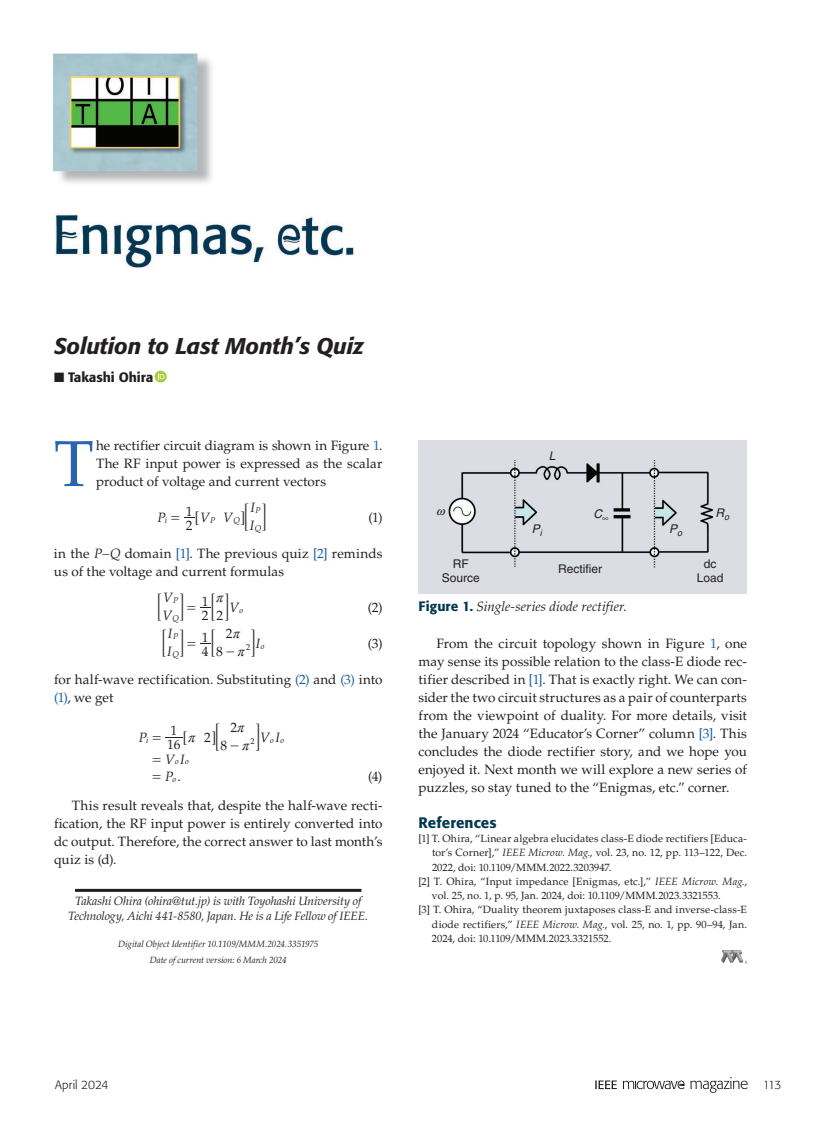
<style>
.page{position:relative;width:837px;height:1134px;background:#fff}
.page>*{position:absolute;margin:0;border:0;box-sizing:border-box;transform-origin:0 0}
.t1{font:64.95px "Palatino LT Std";color:#2865b1}
.t2{font:italic 500 22.5px "Formata";letter-spacing:-.005em;color:#231f20}
.t3{font:500 15px "Formata";letter-spacing:.005em;color:#013752}
.t4{font:13.5px/18px "Palatino LT Std";letter-spacing:.005em;color:#231f20;text-align:justify}
.t5{font:italic 13.5px/17.5px "Palatino LT Std";letter-spacing:.005em;color:#231f20}
.t6{font:13.5px "MM Variable B";color:#231f20;scale:1.04 1}
.t7{font:500 13.5px "Formata";letter-spacing:-.005em;color:#231f20}
.t8{font:13.5px "MM Times Roman";color:#231f20}
.t9{font:13.35px "MM Variable B";color:#231f20;scale:1.05 1}
.t10{font:italic 12px/15px "Palatino LT Std";letter-spacing:-.01em;color:#231f20;text-align:center}
.t11{font:12px/14.4px "Helvetica";color:#231f20;text-align:center}
.t12{font:300 12px "Formata";letter-spacing:-.005em;color:#231f20}
.t13{font:italic 12px "Helvetica";color:#231f20}
.t14{font:italic 11.55px/17.5px "MM Greek";color:#231f20;text-align:center}
.t15{font:10.5px "Palatino LT Std";letter-spacing:.01em;color:#231f20}
.t16{font:italic 9px/15.6px "Palatino LT Std";letter-spacing:-.005em;color:#231f20;text-align:center}
.t17{font:italic 8.4px/17.5px "Palatino LT Std";color:#231f20}
.t18{font:8.4px "Palatino LT Std";color:#231f20}
.s1{color:#175d9e}
.s2{font-family:"MM Times Roman";font-style:normal}
.s3{font-family:"MM Variable B";font-style:normal;font-size:13.35px}
.s4{font-size:13.2px}
.s5{font-style:italic}
.s6{font-family:"Palatino LT Std";font-style:italic}
.s7{font-family:"MM Times Roman"}
.s8{font-family:"MM Variable B";font-size:13.2px}
.s9{font-family:"MM Variable B"}
.s10{font-family:"MM Variable B";font-style:normal}
.s11{font-family:"Palatino LT Std"}
.s12{font-family:"Formata";font-weight:500;font-style:normal;color:#013752}
</style>
<div class="page">
<svg style="left:595px;top:1081px;width:22px;height:8px"></svg>
<svg style="left:623px;top:1077px;width:125px;height:16px"></svg>
<svg style="left:165px;top:737px;width:18px;height:1px"></svg>
<img style="left:721px;top:951px;width:26px;height:12px">
<img style="left:52px;top:52px;width:303px;height:216px">
<svg style="left:155px;top:371px;width:12px;height:11px"></svg>
<svg style="left:158px;top:373px;width:7px;height:6px"></svg>
<hr style="left:75px;top:889px;width:286px;height:3px;background:#231f20">
<div style="left:418px;top:440px;width:329px;height:154px;background:#dbdde3"></div>
<img style="left:449px;top:460px;width:264px;height:108px">
<p class="t2" style="left:54px;top:332px;width:311px">Solution to Last Month’s Quiz</p>
<p class="t7" style="left:54px;top:369px;width:101px">■ Takashi Ohira</p>
<p class="t1" style="left:54px;top:426px;width:41px">T</p>
<p class="t4" style="left:96px;top:437px;width:288px">he rectifier circuit diagram is shown in Figure <span class="s1">1</span>.<br>The RF input power is expressed as the scalar product of voltage and current vectors</p>
<p class="t5" style="left:157px;top:509px;width:77px">P <span class="s2">=</span> <span class="s3">6</span>V V</p>
<p class="t5" style="left:250px;top:499px;width:6px">I</p>
<p class="t6" style="left:240px;top:508px;width:27px"><span class="s4">@</span>; E</p>
<p class="t4" style="left:368px;top:509px;width:16px">(1)</p>
<p class="t4" style="left:54px;top:545px;width:330px">in the <span class="s5">P–Q</span> domain <span class="s1">[1]</span>. The previous quiz <span class="s1">[2]</span> reminds us of the voltage and current formulas</p>
<p class="t5" style="left:162px;top:589px;width:12px">V<br>V</p>
<p class="t6" style="left:224px;top:598px;width:17px">E<span class="s6">V</span></p>
<p class="t4" style="left:186px;top:502px;width:8px">1</p>
<p class="t17" style="left:165px;top:512px;width:4px">i</p>
<p class="t17" style="left:210px;top:512px;width:7px">P</p>
<p class="t17" style="left:233px;top:512px;width:8px">Q</p>
<p class="t17" style="left:255px;top:502px;width:8px">P<br>Q</p>
<p class="t4" style="left:186px;top:516px;width:8px">2</p>
<p class="t5" style="left:250px;top:517px;width:6px">I</p>
<p class="t6" style="left:179px;top:598px;width:18px">E<span class="s7">=</span></p>
<p class="t4" style="left:368px;top:599px;width:16px">(2)</p>
<p class="t6" style="left:157px;top:598px;width:7px">;</p>
<p class="t6" style="left:211px;top:598px;width:7px">;</p>
<p class="t17" style="left:172px;top:592px;width:8px">P<br>Q</p>
<p class="t14" style="left:216px;top:590px;width:9px">r</p>
<p class="t4" style="left:202px;top:592px;width:8px">1</p>
<p class="t4" style="left:217px;top:607px;width:8px">2</p>
<p class="t17" style="left:240px;top:602px;width:5px">o</p>
<p class="t4" style="left:202px;top:606px;width:8px">2</p>
<p class="t5" style="left:167px;top:625px;width:7px">I<br>I</p>
<p class="t6" style="left:250px;top:634px;width:12px">E<span class="s6">I</span></p>
<p class="t4" style="left:202px;top:628px;width:8px">1</p>
<p class="t4" style="left:216px;top:625px;width:20px;line-height:17.5px;text-align:center">2<br>8<span class="s7">-</span></p>
<p class="t6" style="left:179px;top:634px;width:18px">E<span class="s7">=</span></p>
<p class="t6" style="left:162px;top:634px;width:7px">;</p>
<p class="t6" style="left:211px;top:634px;width:7px">;</p>
<p class="t4" style="left:368px;top:635px;width:16px">(3)</p>
<p class="t4" style="left:54px;top:671px;width:330px">for half-wave rectification. Substituting <span class="s1">(2)</span> and <span class="s1">(3)</span> into <span class="s1">(1)</span>, we get</p>
<p class="t14" style="left:233px;top:626px;width:14px">r r</p>
<p class="t17" style="left:172px;top:628px;width:8px">P<br>Q</p>
<p class="t18" style="left:246px;top:642px;width:6px">2</p>
<p class="t17" style="left:261px;top:638px;width:5px">o</p>
<p class="t4" style="left:202px;top:642px;width:8px">4</p>
<p class="t4" style="left:170px;top:722px;width:8px">1</p>
<p class="t4" style="left:204px;top:728px;width:18px">2<span class="s8">@</span><span class="s9">;</span></p>
<p class="t4" style="left:221px;top:719px;width:20px;line-height:17.5px;text-align:center">2<br>8<span class="s7">-</span></p>
<p class="t5" style="left:139px;top:729px;width:24px">P <span class="s2">=</span></p>
<p class="t5" style="left:254px;top:729px;width:27px"><span class="s10">E</span>V I</p>
<p class="t5" style="left:152px;top:750px;width:34px"><span class="s2">=</span> V I</p>
<p class="t14" style="left:237px;top:720px;width:14px">r r</p>
<p class="t9" style="left:183px;top:729px;width:7px">6</p>
<p class="t4" style="left:72px;top:762px;width:312px;line-height:29px;text-align:right">(4)<br>This result reveals that, despite the half-wave recti-</p>
<p class="t4" style="left:54px;top:815px;width:330px">fication, the RF input power is entirely converted into dc output. Therefore, the correct answer to last month’s quiz is (d).</p>
<p class="t17" style="left:146px;top:731px;width:4px">i</p>
<p class="t14" style="left:188px;top:730px;width:9px">r</p>
<p class="t18" style="left:250px;top:736px;width:6px">2</p>
<p class="t17" style="left:270px;top:731px;width:15px">o o</p>
<p class="t4" style="left:167px;top:736px;width:15px">16</p>
<p class="t17" style="left:172px;top:753px;width:18px;text-indent:3px">o o o</p>
<p class="t8" style="left:152px;top:770px;width:30px">= <span class="s6">P</span> <span class="s11">.</span></p>
<p class="t10" style="left:68px;top:894px;width:301px">Takashi Ohira (ohira@tut.jp) is with Toyohashi University of<br>Technology, Aichi 441-8580, Japan. He is a Life Fellow of IEEE.</p>
<p class="t16" style="left:118px;top:937px;width:202px">Digital Object Identifier 10.1109/MMM.2024.3351975<br>Date of current version: 6 March 2024</p>
<p class="t13" style="left:549px;top:448px;width:8px">L</p>
<p class="t13" style="left:594px;top:507px;width:17px">C∞</p>
<p class="t13" style="left:532px;top:522px;width:12px">P<sub>i</sub></p>
<p class="t13" style="left:669px;top:522px;width:15px">P<sub>o</sub></p>
<p class="t13" style="left:715px;top:506px;width:15px">R<sub>o</sub></p>
<p class="t11" style="left:442px;top:556px;width:40px">RF<br>Source</p>
<p class="t11" style="left:558px;top:562px;width:46px">Rectifier</p>
<p class="t11" style="left:697px;top:556px;width:28px">dc<br>Load</p>
<p class="t5" style="left:418px;top:598px;width:210px"><span class="s12">Figure 1.</span> Single-series diode rectifier.</p>
<p class="t4" style="left:419px;top:635px;width:330px;text-indent:18px">From the circuit topology shown in Figure <span class="s1">1</span>, one may sense its possible relation to the class-E diode rec&shy;tifier described in <span class="s1">[1]</span>. That is exactly right. We can con&shy;sider the two circuit structures as a pair of counterparts from the viewpoint of duality. For more details, visit the January 2024 “Educator’s Corner” column <span class="s1">[3]</span>. This concludes the diode rectifier story, and we hope you enjoyed it. Next month we will explore a new series of puzzles, so stay tuned to the “Enigmas, etc.” corner.</p>
<p class="t3" style="left:418px;top:813px;width:80px">References</p>
<p class="t15" style="left:418px;top:833px;width:330px">[1] T. Ohira, “Linear algebra elucidates class-E diode rectifiers [Educa-</p>
<p class="t15" style="left:432px;top:847px;width:316px">tor’s Corner],” <span class="s5">IEEE Microw. Mag.</span>, vol. 23, no. 12, pp. 113–122, Dec.</p>
<p class="t15" style="left:432px;top:861px;width:181px">2022, doi: 10.1109/MMM.2022.3203947.</p>
<p class="t15" style="left:418px;top:875px;width:330px">[2] T. Ohira, “Input impedance [Enigmas, etc.],” <span class="s5">IEEE Microw. Mag.</span>,</p>
<p class="t15" style="left:432px;top:890px;width:290px">vol. 25, no. 1, p. 95, Jan. 2024, doi: 10.1109/MMM.2023.3321553.</p>
<p class="t15" style="left:418px;top:904px;width:330px">[3] T. Ohira, “Duality theorem juxtaposes class-E and inverse-class-E</p>
<p class="t15" style="left:432px;top:918px;width:317px">diode rectifiers,” <span class="s5">IEEE Microw. Mag.</span>, vol. 25, no. 1, pp. 90–94, Jan.</p>
<p class="t15" style="left:432px;top:932px;width:181px">2024, doi: 10.1109/MMM.2023.3321552.</p>
<p class="t12" style="left:55px;top:1078px;width:55px">April 2024</p>
<p class="t12" style="left:763px;top:1078px;width:20px">113</p>
</div>
